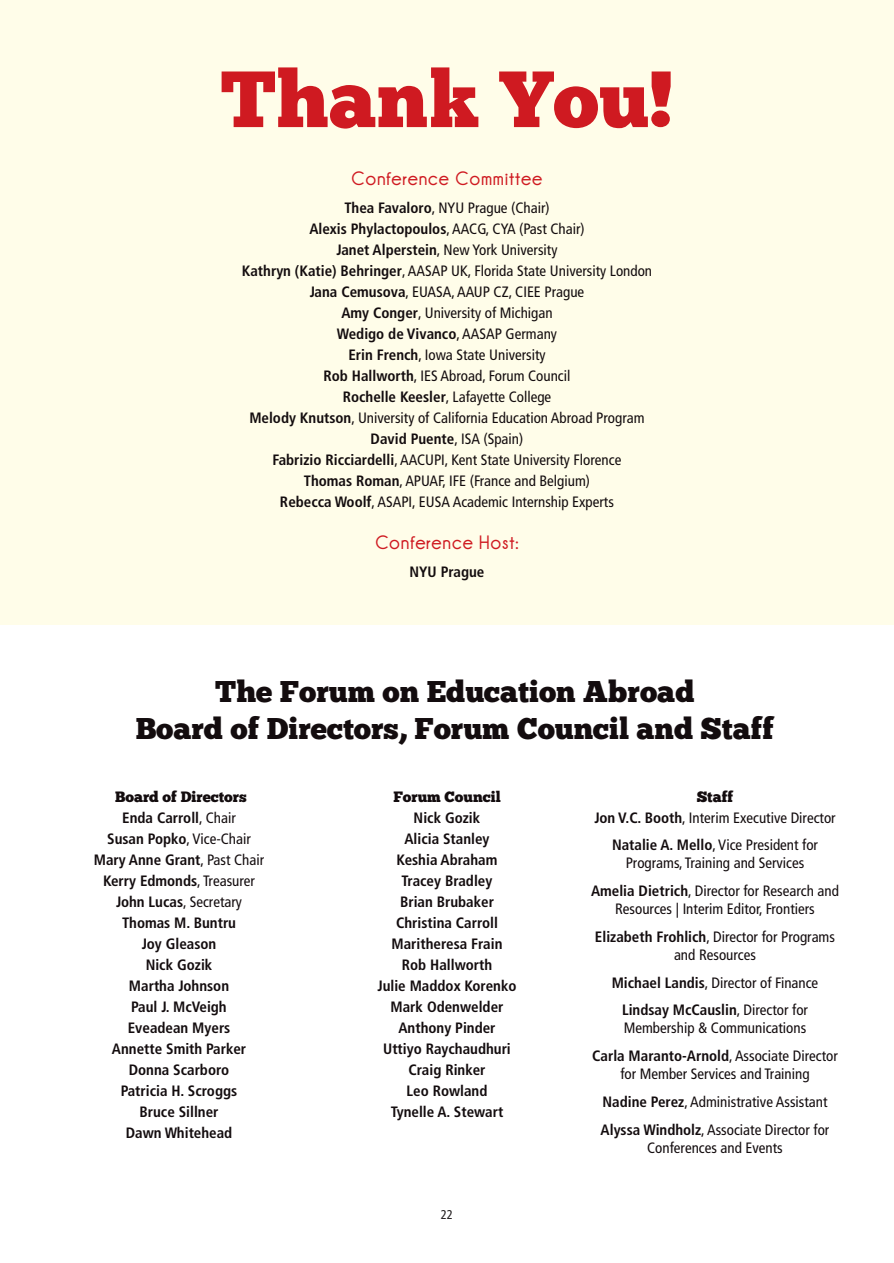
<style>
.page{position:relative;width:894px;height:1263px;background:#fff}
.page>*{position:absolute;margin:0;border:0;box-sizing:border-box;transform-origin:0 0}
.t1{font:79.5px "Chunk Five";color:#cf1a21}
.t2{font:30px/37.5px "Chunk Five";color:#130c0e;text-align:center}
.t3{font:700 19.5px "Champagne&Limousines";letter-spacing:.04em;color:#cf1a21}
.t4{font:condensed 15px/21px "Frutiger LT Std";color:#130c0e;text-align:center}
.t5{font:700 condensed 15px/21px "Frutiger LT Std";color:#130c0e;text-align:center}
.t6{font:15px "Chunk Five";color:#130c0e}
.t7{font:condensed 12.75px "Frutiger LT Std";color:#231f20}
.s1{font-weight:700}
.s2{font-weight:400}
</style>
<div class="page">
<div style="left:0;top:0;width:893px;height:625px;background:#fffde9"></div>
<h1 class="t1" style="left:220px;top:52px;width:454px">Thank You!</h1>
<h3 class="t3" style="left:351px;top:167px;width:192px">Conference Committee</h3>
<p class="t4" style="left:242px;top:197px;width:411px"><span class="s1">Thea Favaloro</span>, NYU Prague (Chair)<br><span class="s1">Alexis Phylactopoulos</span>, AACG, CYA (Past Chair)<br><span class="s1">Janet Alperstein</span>, New York University<br><span class="s1">Kathryn (Katie) Behringer</span>, AASAP UK, Florida State University London <span class="s1">Jana Cemusova</span>, EUASA, AAUP CZ, CIEE Prague<br><span class="s1">Amy Conger</span>, University of Michigan<br><span class="s1">Wedigo de Vivanco</span>, AASAP Germany<br><span class="s1">Erin French</span>, Iowa State University<br><span class="s1">Rob Hallworth</span>, IES Abroad, Forum Council<br><span class="s1">Rochelle Keesler</span>, Lafayette College<br><span class="s1">Melody Knutson</span>, University of California Education Abroad Program <span class="s1">David Puente</span>, ISA (Spain)<br><span class="s1">Fabrizio Ricciardelli</span>, AACUPI, Kent State University Florence<br><span class="s1">Thomas Roman</span>, APUAF, IFE (France and Belgium)<br><span class="s1">Rebecca Woolf</span>, ASAPI, EUSA Academic Internship Experts</p>
<h3 class="t3" style="left:375px;top:531px;width:145px">Conference Host:</h3>
<p class="t5" style="left:409px;top:561px;width:76px">NYU Prague</p>
<h2 class="t2" style="left:136px;top:672px;width:639px">The Forum on Education Abroad<br>Board of Directors, Forum Council and Staff</h2>
<p class="t6" style="left:115px;top:787px;width:133px">Board of Directors</p>
<p class="t5" style="left:94px;top:807px;width:172px">Enda Carroll<span class="s2">, Chair<br></span>Susan Popko<span class="s2">, Vice-Chair<br></span>Mary Anne Grant<span class="s2">, Past Chair<br></span>Kerry Edmonds<span class="s2">, Treasurer<br></span>John Lucas<span class="s2">, Secretary<br></span>Thomas M. Buntru<br>Joy Gleason<br>Nick Gozik<br>Martha Johnson<br>Paul J. McVeigh<br>Eveadean Myers<br>Annette Smith Parker<br>Donna Scarboro<br>Patricia H. Scroggs<br>Bruce Sillner<br>Dawn Whitehead</p>
<p class="t6" style="left:393px;top:787px;width:109px">Forum Council</p>
<p class="t5" style="left:377px;top:807px;width:140px">Nick Gozik<br>Alicia Stanley<br>Keshia Abraham<br>Tracey Bradley<br>Brian Brubaker<br>Christina Carroll<br>Maritheresa Frain<br>Rob Hallworth<br>Julie Maddox Korenko<br>Mark Odenwelder<br>Anthony Pinder<br>Uttiyo Raychaudhuri<br>Craig Rinker<br>Leo Rowland<br>Tynelle A. Stewart</p>
<p class="t7" style="left:440px;top:1206px;width:14px">22</p>
<p class="t6" style="left:696px;top:787px;width:38px">Staff</p>
<p class="t4" style="left:594px;top:803px;width:243px;line-height:27.8px"><span class="s1">Jon V.C. Booth</span>, Interim Executive Director<br><span class="s1">Natalie A. Mello</span>, Vice President for</p>
<p class="t4" style="left:590px;top:849px;width:249px;line-height:27.8px">Programs, Training and Services<br><span class="s1">Amelia Dietrich</span>, Director for Research and</p>
<p class="t4" style="left:594px;top:895px;width:241px;line-height:27.8px">Resources | Interim Editor, Frontiers<br><span class="s1">Elizabeth Frohlich</span>, Director for Programs</p>
<p class="t4" style="left:611px;top:941px;width:208px;line-height:27.8px">and Resources<br><span class="s1">Michael Landis</span>, Director of Finance<br><span class="s1">Lindsay McCauslin</span>, Director for</p>
<p class="t4" style="left:592px;top:1014px;width:247px;line-height:27.8px">Membership &amp; Communications<br><span class="s1">Carla Maranto-Arnold</span>, Associate Director</p>
<p class="t4" style="left:600px;top:1060px;width:230px;line-height:27.8px">for Member Services and Training<br><span class="s1">Nadine Perez</span>, Administrative Assistant<br><span class="s1">Alyssa Windholz</span>, Associate Director for</p>
<p class="t4" style="left:647px;top:1137px;width:137px">Conferences and Events</p>
</div>
